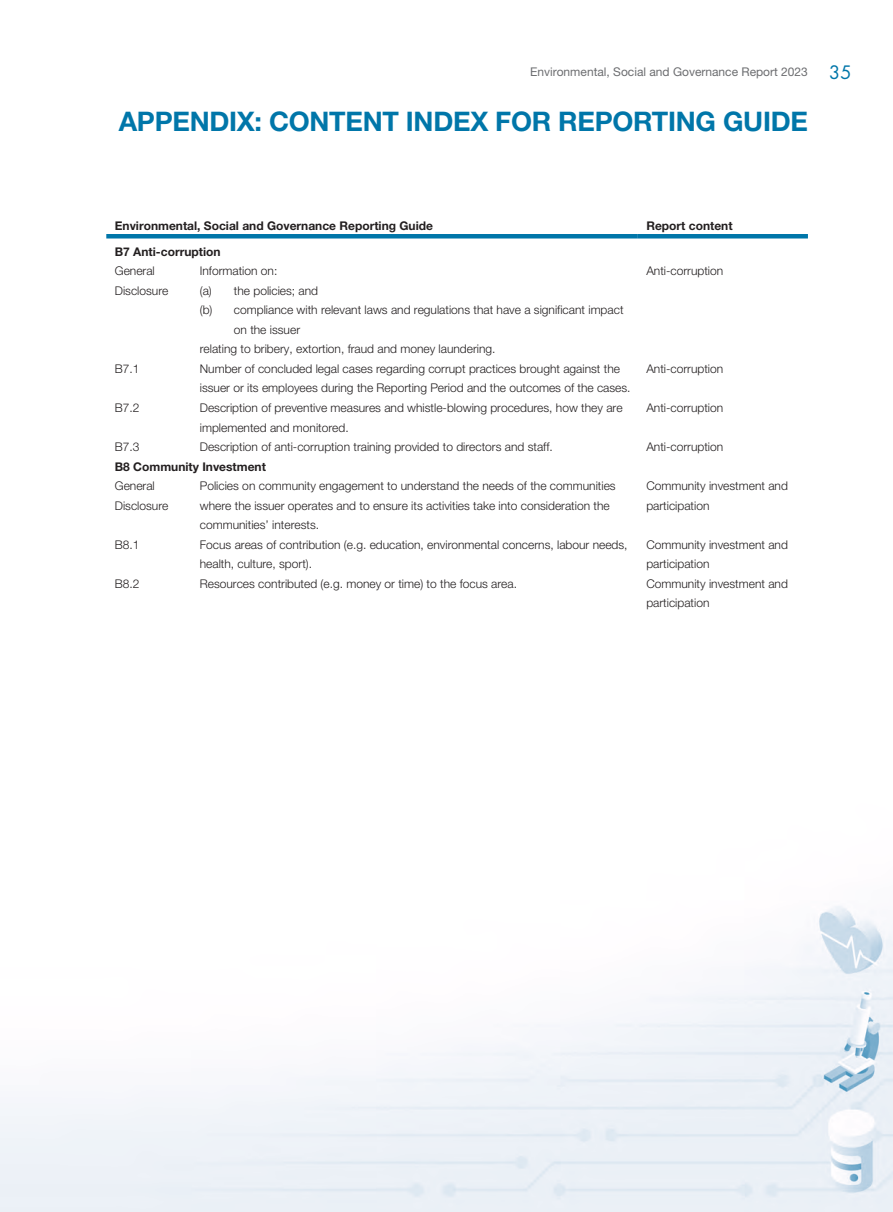
<style>
.page{position:relative;width:893px;height:1212px;background:#fff}
.page>*{position:absolute;margin:0;border:0;box-sizing:border-box;transform-origin:0 0}
.t1{font:700 27px "Helvetica Neue LT Std";letter-spacing:-.01em;color:#0076a9}
._50_Table_txt{font:300 12px/19.5px "Helvetica Neue LT Std";color:#231f20}
._50_Table_txt-2{font:700 12px "Helvetica Neue LT Std";color:#231f20}
.t2{font:12px "Helvetica Neue LT Std";color:#6c6d70}
.s1{font-family:"Futura Std";font-size:18px;color:#0076a9}
</style>
<div class="page">
<img style="left:0;top:238px;width:893px;height:974px">
<hr style="left:106px;top:234px;width:532px;height:4px;background:#0076a9">
<hr style="left:638px;top:234px;width:170px;height:4px;background:#0076a9">
<p class="t2" style="left:530px;top:64px;width:323px">Environmental, Social and Governance Report 2023 <span class="s1">35</span></p>
<h1 class="t1" style="left:119px;top:105px;width:691px">APPENDIX: CONTENT INDEX FOR REPORTING GUIDE</h1>
<p class="_50_Table_txt-2" style="left:115px;top:218px;width:320px">Environmental, Social and Governance Reporting Guide</p>
<p class="_50_Table_txt-2" style="left:646px;top:218px;width:88px">Report content</p>
<p class="_50_Table_txt-2" style="left:115px;top:244px;width:107px">B7 Anti-corruption</p>
<p class="_50_Table_txt" style="left:115px;top:261px;width:42px">General</p>
<p class="_50_Table_txt" style="left:115px;top:281px;width:55px">Disclosure</p>
<p class="_50_Table_txt" style="left:200px;top:261px;width:79px">Information on:</p>
<p class="_50_Table_txt" style="left:200px;top:281px;width:120px">(a) the policies; and</p>
<p class="_50_Table_txt" style="left:234px;top:300px;width:391px;text-indent:-34px">(b) compliance with relevant laws and regulations that have a significant impact on the issuer</p>
<p class="_50_Table_txt" style="left:200px;top:339px;width:295px">relating to bribery, extortion, fraud and money laundering.</p>
<p class="_50_Table_txt" style="left:646px;top:261px;width:78px">Anti-corruption</p>
<p class="_50_Table_txt" style="left:115px;top:359px;width:26px">B7. 1</p>
<p class="_50_Table_txt" style="left:200px;top:359px;width:430px">Number of concluded legal cases regarding corrupt practices brought against the issuer or its employees during the Reporting Period and the outcomes of the cases.</p>
<p class="_50_Table_txt" style="left:646px;top:359px;width:78px">Anti-corruption</p>
<p class="_50_Table_txt" style="left:115px;top:398px;width:26px">B7.2</p>
<p class="_50_Table_txt" style="left:200px;top:398px;width:424px">Description of preventive measures and whistle-blowing procedures, how they are implemented and monitored.</p>
<p class="_50_Table_txt" style="left:646px;top:398px;width:78px">Anti-corruption</p>
<p class="_50_Table_txt" style="left:115px;top:437px;width:26px">B7.3</p>
<p class="_50_Table_txt" style="left:200px;top:437px;width:352px">Description of anti-corruption training provided to directors and staff.</p>
<p class="_50_Table_txt" style="left:646px;top:437px;width:78px">Anti-corruption</p>
<p class="_50_Table_txt-2" style="left:115px;top:459px;width:153px">B8 Community Investment</p>
<p class="_50_Table_txt" style="left:115px;top:476px;width:42px">General</p>
<p class="_50_Table_txt" style="left:115px;top:495px;width:55px">Disclosure</p>
<p class="_50_Table_txt" style="left:200px;top:476px;width:417px">Policies on community engagement to understand the needs of the communities where the issuer operates and to ensure its activities take into consideration the communities’ interests.</p>
<p class="_50_Table_txt" style="left:646px;top:476px;width:143px">Community investment and participation</p>
<p class="_50_Table_txt" style="left:115px;top:534px;width:26px">B8. 1</p>
<p class="_50_Table_txt" style="left:200px;top:534px;width:429px">Focus areas of contribution (e. g. education, environmental concerns, labour needs, health, culture, sport).</p>
<p class="_50_Table_txt" style="left:646px;top:534px;width:143px">Community investment and participation</p>
<p class="_50_Table_txt" style="left:115px;top:573px;width:26px">B8.2</p>
<p class="_50_Table_txt" style="left:200px;top:573px;width:316px">Resources contributed (e. g. money or time) to the focus area.</p>
<p class="_50_Table_txt" style="left:646px;top:573px;width:143px">Community investment and participation</p>
</div>
